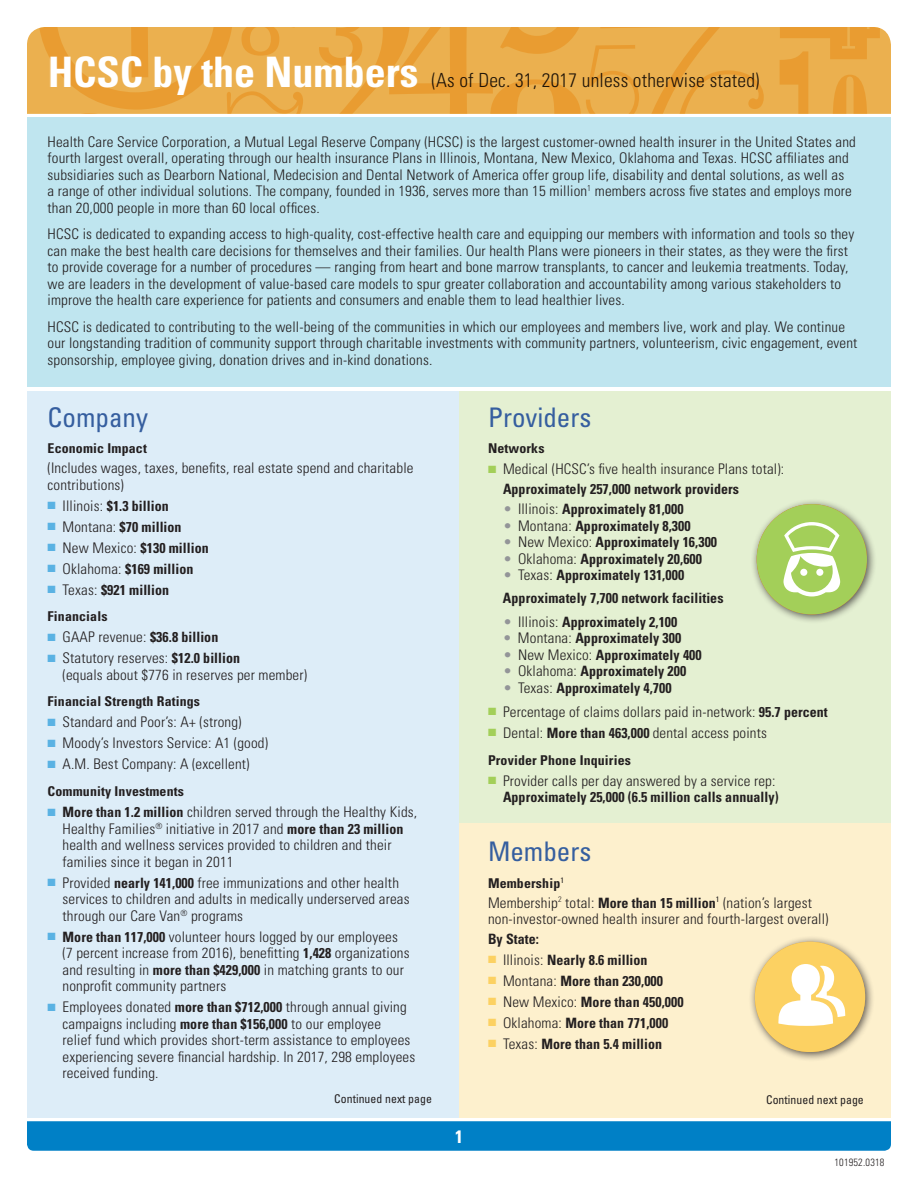
<style>
.page{position:relative;width:918px;height:1188px;background:#fff}
.page>*{position:absolute;margin:0;border:0;box-sizing:border-box;transform-origin:0 0}
.t1{font:condensed 27px "Univers LT Std";color:#355e9f}
.t2{font:300 condensed 19.5px "Univers LT Std";letter-spacing:.01em;color:#231f20}
.t3{font:700 condensed 18px "Univers LT Std";color:#fff}
.t4{font:300 condensed 14.7px/16.5px "Univers LT Std";letter-spacing:.01em;color:#231f20}
.t5{font:700 condensed 14.25px/23.2px "Univers LT Std";letter-spacing:.005em;color:#231f20}
.t6{font:700 condensed 13.5px "Univers LT Std";letter-spacing:.01em;color:#231f20}
.t7{font:condensed 12px "Univers LT Std";letter-spacing:.005em;color:#231f20}
.t8{font:300 condensed 10.5px "Univers LT Std";letter-spacing:.02em;color:#231f20}
.s1{font-weight:700;font-size:42px;color:#fff}
.s2{color:#5ab2e3}
.s3{font-weight:300;font-size:14.7px}
.s4{font-weight:700;font-size:14.25px}
.s5{color:#a3cf59}
.s6{font-weight:300;font-size:14.7px;color:#939598}
.s7{color:#fcd162}
</style>
<div class="page">
<div style="left:27px;top:392px;width:432px;height:726px;background:#ddedf8"></div>
<div style="left:459px;top:392px;width:432px;height:472px;background:#e4f0d2"></div>
<div style="left:27px;top:117px;width:864px;height:270px;background:#bfe5ef"></div>
<div style="left:459px;top:824px;width:432px;height:294px;background:#fdf0cd"></div>
<svg style="left:27px;top:28px;width:864px;height:86px;background:#ecb459"></svg>
<svg style="left:37px;top:27px;width:843px;height:87px;background:#eaaa46"></svg>
<div style="left:27px;top:1121px;width:864px;height:30px;background:#0080c6"></div>
<div style="left:750px;top:498px;width:127px;height:126px;background:#231f20;opacity:.75"></div>
<div style="left:749px;top:935px;width:126px;height:127px;background:#231f20;opacity:.75"></div>
<div style="left:757px;top:504px;width:110px;height:110px;background:#a3cf59;border-radius:50%"></div>
<svg style="left:784px;top:522px;width:56px;height:74px"></svg>
<div style="left:755px;top:942px;width:110px;height:110px;background:#fcd162;border-radius:50%"></div>
<svg style="left:778px;top:964px;width:67px;height:62px"></svg>
<h2 class="t2" style="left:48px;top:68px;width:713px"><span class="s1">HCSC by the Numbers</span> (As of Dec. 31, 2017 unless otherwise stated)</h2>
<p class="t4" style="left:48px;top:133px;width:810px">Health Care Service Corporation, a Mutual Legal Reserve Company (HCSC) is the largest customer-owned health insurer in the United States and fourth largest overall, operating through our health insurance Plans in Illinois, Montana, New Mexico, Oklahoma and Texas. HCSC affiliates and subsidiaries such as Dearborn National, Medecision and Dental Network of America offer group life, disability and dental solutions, as well as<br>a range of other individual solutions. The company, founded in 1936, serves more than 15 million<sup>1</sup> members across five states and employs more than 20,000 people in more than 60 local offices.</p>
<p class="t4" style="left:48px;top:226px;width:808px">HCSC is dedicated to expanding access to high-quality, cost-effective health care and equipping our members with information and tools so they can make the best health care decisions for themselves and their families. Our health Plans were pioneers in their states, as they were the first to provide coverage for a number of procedures — ranging from heart and bone marrow transplants, to cancer and leukemia treatments. Today, we are leaders in the development of value-based care models to spur greater collaboration and accountability among various stakeholders to improve the health care experience for patients and consumers and enable them to lead healthier lives.</p>
<p class="t4" style="left:48px;top:319px;width:811px">HCSC is dedicated to contributing to the well-being of the communities in which our employees and members live, work and play. We continue our longstanding tradition of community support through charitable investments with community partners, volunteerism, civic engagement, event sponsorship, employee giving, donation drives and in-kind donations.</p>
<h1 class="t1" style="left:48px;top:400px;width:102px">Company</h1>
<p class="t6" style="left:48px;top:440px;width:101px">Economic Impact</p>
<p class="t4" style="left:48px;top:460px;width:367px">(Includes wages, taxes, benefits, real estate spend and charitable contributions)</p>
<p class="t5" style="left:48px;top:494px;width:123px"><span class="s2">■</span> <span class="s3">Illinois:</span> $1.3 billion</p>
<p class="t5" style="left:48px;top:515px;width:136px"><span class="s2">■</span> <span class="s3">Montana:</span> $70 million</p>
<p class="t5" style="left:48px;top:536px;width:163px"><span class="s2">■</span> <span class="s3">New Mexico:</span> $130 million</p>
<p class="t5" style="left:48px;top:557px;width:147px"><span class="s2">■</span> <span class="s3">Oklahoma:</span> $169 million</p>
<p class="t5" style="left:48px;top:578px;width:123px"><span class="s2">■</span> <span class="s3">Texas:</span> $921 million</p>
<p class="t6" style="left:48px;top:608px;width:61px">Financials</p>
<p class="t4" style="left:48px;top:629px;width:172px"><span class="s2">■</span> GAAP revenue: <span class="s4">$36.8 billion</span></p>
<p class="t4" style="left:63px;top:650px;width:246px;text-indent:-15px"><span class="s2">■</span> Statutory reserves: <span class="s4">$12.0 billion<br></span>(equals about $776 in reserves per member)</p>
<p class="t6" style="left:48px;top:693px;width:154px">Financial Strength Ratings</p>
<p class="t4" style="left:48px;top:714px;width:195px"><span class="s2">■</span> Standard and Poor’s: A+ (strong)</p>
<p class="t4" style="left:48px;top:735px;width:222px"><span class="s2">■</span> Moody’s Investors Service: A1 (good)</p>
<p class="t4" style="left:48px;top:756px;width:204px"><span class="s2">■</span> A.M. Best Company: A (excellent)</p>
<p class="t6" style="left:48px;top:783px;width:138px">Community Investments</p>
<p class="t4" style="left:63px;top:804px;width:356px;text-indent:-15px"><span class="s2">■</span> <span class="s4">More than 1.2 million</span> children served through the Healthy Kids, Healthy Families<sup>®</sup> initiative in 2017 and <span class="s4">more than 23 million </span>health and wellness services provided to children and their families since it began in 2011</p>
<p class="t4" style="left:63px;top:874px;width:349px;text-indent:-15px"><span class="s2">■</span> Provided <span class="s4">nearly 141,000</span> free immunizations and other health services to children and adults in medically underserved areas through our Care Van<sup>®</sup> programs</p>
<p class="t4" style="left:63px;top:928px;width:348px;text-indent:-15px"><span class="s2">■</span> <span class="s4">More than 117,000</span> volunteer hours logged by our employees (7 percent increase from 2016), benefitting <span class="s4">1,428</span> organizations and resulting in <span class="s4">more than $429,000</span> in matching grants to our nonprofit community partners</p>
<p class="t4" style="left:63px;top:999px;width:354px;text-indent:-15px"><span class="s2">■</span> Employees donated <span class="s4">more than $712,000</span> through annual giving campaigns including <span class="s4">more than $156,000</span> to our employee<br>relief fund which provides short-term assistance to employees experiencing severe financial hardship. In 2017, 298 employees received funding.</p>
<p class="t7" style="left:334px;top:1091px;width:99px">Continued next page</p>
<p class="t3" style="left:455px;top:1125px;width:9px">1</p>
<h1 class="t1" style="left:488px;top:400px;width:105px">Providers</h1>
<p class="t6" style="left:488px;top:440px;width:58px">Networks</p>
<p class="t4" style="left:488px;top:461px;width:298px"><span class="s5">■</span> Medical (HCSC’s five health insurance Plans total):</p>
<p class="t5" style="left:503px;top:477px;width:238px">Approximately 257,000 network providers</p>
<p class="t5" style="left:503px;top:497px;width:182px"><span class="s6">•</span> <span class="s3">Illinois:</span> Approximately 81,000</p>
<p class="t5" style="left:503px;top:514px;width:189px"><span class="s6">•</span> <span class="s3">Montana:</span> Approximately 8,300</p>
<p class="t5" style="left:503px;top:530px;width:216px"><span class="s6">•</span> <span class="s3">New Mexico:</span> Approximately 16,300</p>
<p class="t5" style="left:503px;top:547px;width:201px"><span class="s6">•</span> <span class="s3">Oklahoma:</span> Approximately 20,600</p>
<p class="t5" style="left:503px;top:563px;width:222px"><span class="s6">•</span> <span class="s3">Texas:</span> Approximately 131,000<br>Approximately 7,700 network facilities</p>
<p class="t5" style="left:503px;top:610px;width:176px"><span class="s6">•</span> <span class="s3">Illinois:</span> Approximately 2,100</p>
<p class="t5" style="left:503px;top:626px;width:180px"><span class="s6">•</span> <span class="s3">Montana:</span> Approximately 300</p>
<p class="t5" style="left:503px;top:643px;width:200px"><span class="s6">•</span> <span class="s3">New Mexico:</span> Approximately 400</p>
<p class="t5" style="left:503px;top:659px;width:185px"><span class="s6">•</span> <span class="s3">Oklahoma:</span> Approximately 200</p>
<p class="t5" style="left:503px;top:676px;width:170px"><span class="s6">•</span> <span class="s3">Texas:</span> Approximately 4,700</p>
<p class="t4" style="left:488px;top:703px;width:341px"><span class="s5">■</span> Percentage of claims dollars paid in-network: <span class="s4">95.7 percent</span></p>
<p class="t4" style="left:488px;top:724px;width:280px"><span class="s5">■</span> Dental: <span class="s4">More than 463,000</span> dental access points</p>
<p class="t6" style="left:488px;top:751px;width:145px">Provider Phone Inquiries</p>
<p class="t4" style="left:488px;top:772px;width:289px"><span class="s5">■</span> Provider calls per day answered by a service rep:</p>
<p class="t5" style="left:503px;top:785px;width:277px">Approximately 25,000 (6.5 million calls annually)</p>
<h1 class="t1" style="left:488px;top:834px;width:105px">Members</h1>
<p class="t6" style="left:488px;top:875px;width:78px">Membership<sup>1</sup></p>
<p class="t4" style="left:488px;top:894px;width:342px">Membership<sup>2</sup> total: <span class="s4">More than 15 million</span><sup>1</sup> (nation’s largest non-investor-owned health insurer and fourth-largest overall)</p>
<p class="t5" style="left:488px;top:927px;width:52px">By State:</p>
<p class="t5" style="left:488px;top:948px;width:161px"><span class="s7">■</span> <span class="s3">Illinois:</span> Nearly 8.6 million</p>
<p class="t5" style="left:488px;top:969px;width:177px"><span class="s7">■</span> <span class="s3">Montana:</span> More than 230,000</p>
<p class="t5" style="left:488px;top:990px;width:197px"><span class="s7">■</span> <span class="s3">New Mexico:</span> More than 450,000</p>
<p class="t5" style="left:488px;top:1011px;width:182px"><span class="s7">■</span> <span class="s3">Oklahoma:</span> More than 771,000</p>
<p class="t5" style="left:488px;top:1032px;width:176px"><span class="s7">■</span> <span class="s3">Texas:</span> More than 5.4 million</p>
<p class="t7" style="left:766px;top:1092px;width:99px">Continued next page</p>
<p class="t8" style="left:834px;top:1156px;width:52px">101952.0318</p>
</div>
